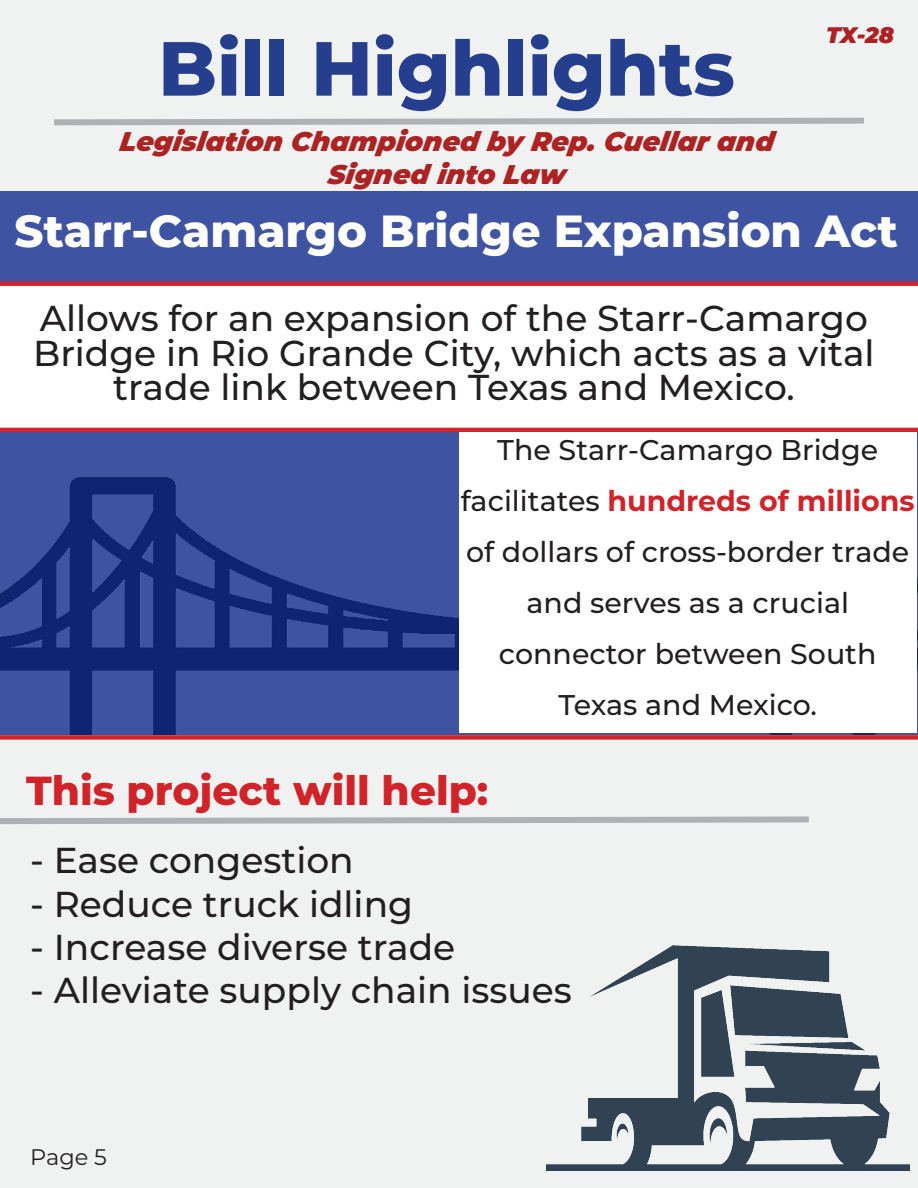
<style>
.page{position:relative;width:918px;height:1188px;background:#fff}
.page>*{position:absolute;margin:0;border:0;box-sizing:border-box;transform-origin:0 0}
.t1{font:800 76.5px "Montserrat";color:#253f8e}
.t2{font:800 45px "Montserrat";color:#fff}
.t3{font:800 40.5px "Montserrat";color:#d1232a}
.t4{font:500 36px/34.5px "Montserrat";color:#231f20;text-align:center}
.t5{font:500 28.5px/51px "Montserrat";color:#231f20;text-align:center}
.t6{font:italic 900 27px "Montserrat";color:#ad2323}
.t7{font:22.5px "Montserrat";color:#231f20}
.t8{font:italic 900 22.5px "Montserrat";color:#ad2124}
.s1{font-weight:700;color:#d1232a}
</style>
<div class="page">
<div style="left:0;top:0;width:918px;height:191px;background:#f0f2f2"></div>
<div style="left:0;top:735px;width:918px;height:453px;background:#f0f2f2"></div>
<svg style="left:48px;top:115px;width:822px;height:13px"></svg>
<div style="left:0;top:191px;width:918px;height:543px;background:#3f53a3"></div>
<div style="left:0;top:477px;width:918px;height:257px;background:#253f8e;opacity:.75"></div>
<div style="left:0;top:281px;width:918px;height:151px;background:#fff"></div>
<img style="left:546px;top:946px;width:363px;height:224px">
<svg style="left:0;top:813px;width:815px;height:14px"></svg>
<div style="left:459px;top:432px;width:457px;height:301px;background:#fff"></div>
<p class="t1" style="left:158px;top:12px;width:578px">Bill Highlights</p>
<p class="t6" style="left:119px;top:121px;width:656px">Legislation Championed by Rep. Cuellar and</p>
<p class="t6" style="left:327px;top:154px;width:244px">Signed into Law</p>
<p class="t8" style="left:826px;top:18px;width:69px">TX-28</p>
<p class="t2" style="left:15px;top:198px;width:885px">Starr-Camargo Bridge Expansion Act</p>
<p class="t4" style="left:33px;top:300px;width:843px">Allows for an expansion of the Starr-Camargo<br>Bridge in Rio Grande City, which acts as a vital trade link between Texas and Mexico.</p>
<p class="t5" style="left:497px;top:423px;width:382px">The Starr-Camargo Bridge</p>
<p class="t5" style="left:461px;top:474px;width:455px">facilitates <span class="s1">hundreds of millions </span>of dollars of cross-border trade and serves as a crucial</p>
<p class="t5" style="left:499px;top:627px;width:379px">connector between South</p>
<p class="t5" style="left:559px;top:678px;width:260px">Texas and Mexico.</p>
<p class="t3" style="left:26px;top:761px;width:464px">This project will help:</p>
<p class="t4" style="left:30px;top:842px;width:325px">- Ease congestion</p>
<p class="t4" style="left:30px;top:885px;width:384px">- Reduce truck idling</p>
<p class="t4" style="left:30px;top:928px;width:427px">- Increase diverse trade</p>
<p class="t4" style="left:30px;top:971px;width:543px">- Alleviate supply chain issues</p>
<p class="t7" style="left:30px;top:1141px;width:78px">Page 5</p>
</div>
